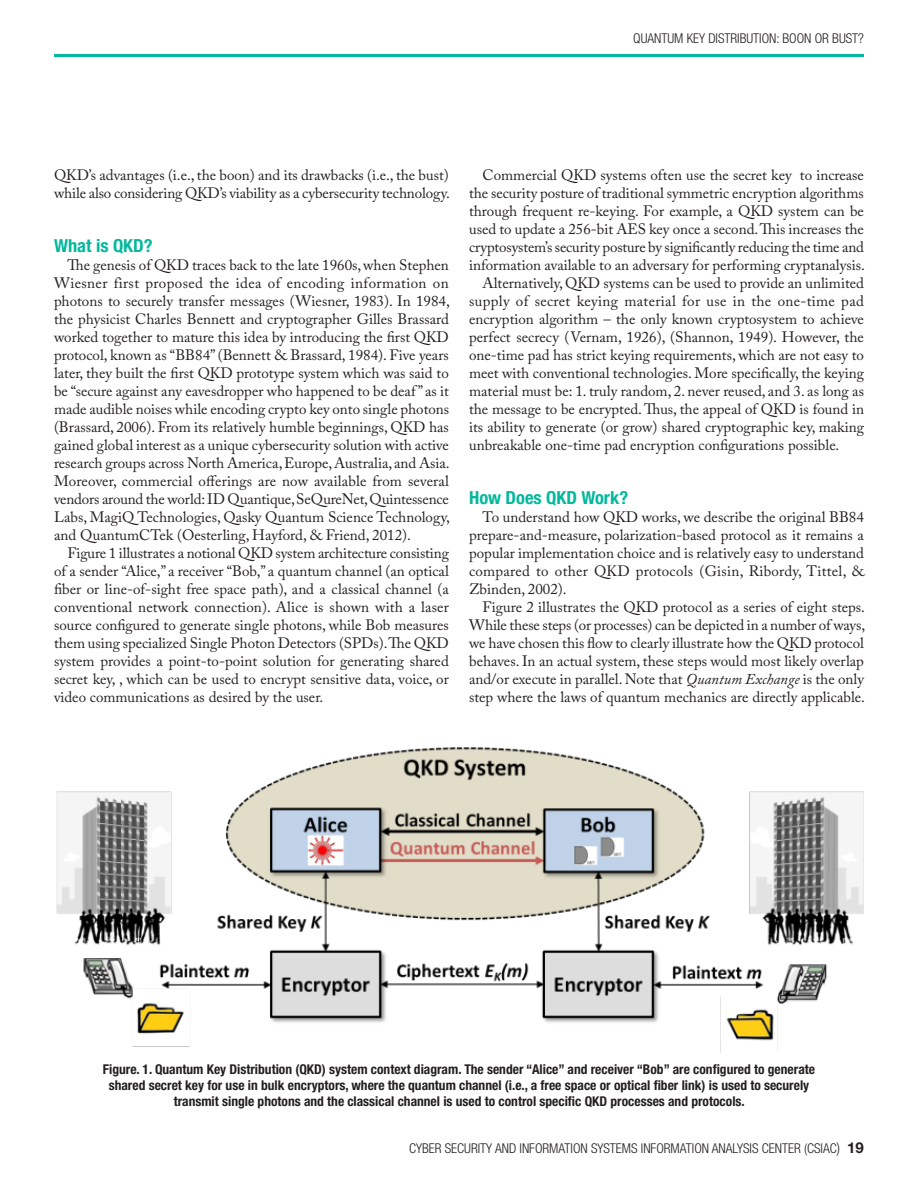
<style>
.page{position:relative;width:918px;height:1188px;background:#fff}
.page>*{position:absolute;margin:0;border:0;box-sizing:border-box;transform-origin:0 0}
.Subtitles{font:700 condensed 18px "Helvetica Neue LT Std";color:#03b89d}
.Body_Text_NEXT{font:15px/18px "Adobe Caslon Pro";color:#231f20;text-align:justify}
.t1{font:700 condensed 13.5px/16.2px "Helvetica Neue LT Std";color:#231f20;text-align:center}
.t2{font:300 condensed 13.5px "Helvetica Neue LT Std";color:#231f20}
.s1{font-style:italic}
.s2{font-size:15px}
.s3{font-weight:700;font-stretch:normal;font-size:15px}
</style>
<div class="page">
<hr style="left:54px;top:54px;width:810px;height:3px;background:#03b89d">
<img style="left:57px;top:747px;width:806px;height:305px">
<p class="t2" style="left:633px;top:31px;width:16px">QUANTUM</p>
<p class="t2" style="left:687px;top:31px;width:36px">KEY DISTRIBUTION</p>
<p class="t2" style="left:777px;top:31px;width:21px">: BOON</p>
<p class="t2" style="left:815px;top:31px;width:51px">OR BUST?</p>
<p class="Body_Text_NEXT" style="left:54px;top:166px;width:397px">QKD’s advantages (i.e., the boon) and its drawbacks (i.e., the bust) while also considering QKD’s viability as a cybersecurity technology.</p>
<p class="Subtitles" style="left:54px;top:235px;width:100px">What is QKD?</p>
<p class="Body_Text_NEXT" style="left:54px;top:256px;width:397px;text-indent:14px">The genesis of QKD traces back to the late 1960s, when Stephen Wiesner first proposed the idea of encoding information on photons to securely transfer messages (Wiesner, 1983). In 1984, the physicist Charles Bennett and cryptographer Gilles Brassard worked together to mature this idea by introducing the first QKD protocol, known as “BB84” (Bennett &amp; Brassard, 1984). Five years later, they built the first QKD prototype system which was said to be “secure against any eavesdropper who happened to be deaf ” as it made audible noises while encoding crypto key onto single photons (Brassard, 2006). From its relatively humble beginnings, QKD has gained global interest as a unique cybersecurity solution with active research groups across North America, Europe, Australia, and Asia.<br>Moreover, commercial offerings are now available from several vendors around the world: ID Quantique, SeQureNet, Quintessence Labs, MagiQ Technologies, Qasky Quantum Science Technology, and QuantumCTek (Oesterling, Hayford, &amp; Friend, 2012).</p>
<p class="Body_Text_NEXT" style="left:54px;top:544px;width:396px;text-indent:14px">Figure 1 illustrates a notional QKD system architecture consisting of a sender “Alice,” a receiver “Bob,” a quantum channel (an optical fiber or line-of-sight free space path), and a classical channel (a conventional network connection). Alice is shown with a laser source configured to generate single photons, while Bob measures them using specialized Single Photon Detectors (SPDs). The QKD system provides a point-to-point solution for generating shared secret key, , which can be used to encrypt sensitive data, voice, or video communications as desired by the user.</p>
<p class="Body_Text_NEXT" style="left:469px;top:166px;width:397px;text-indent:14px">Commercial QKD systems often use the secret key to increase the security posture of traditional symmetric encryption algorithms through frequent re-keying. For example, a QKD system can be used to update a 256-bit AES key once a second. This increases the cryptosystem’s security posture by significantly reducing the time and information available to an adversary for performing cryptanalysis.</p>
<p class="Body_Text_NEXT" style="left:469px;top:274px;width:396px;text-indent:14px">Alternatively, QKD systems can be used to provide an unlimited supply of secret keying material for use in the one-time pad encryption algorithm – the only known cryptosystem to achieve perfect secrecy (Vernam, 1926), (Shannon, 1949). However, the one-time pad has strict keying requirements, which are not easy to meet with conventional technologies. More specifically, the keying material must be: 1. truly random, 2. never reused, and 3. as long as the message to be encrypted. Thus, the appeal of QKD is found in its ability to generate (or grow) shared cryptographic key, making unbreakable one-time pad encryption configurations possible.</p>
<p class="Subtitles" style="left:469px;top:487px;width:161px">How Does QKD Work?</p>
<p class="Body_Text_NEXT" style="left:469px;top:508px;width:396px;text-indent:14px">To understand how QKD works, we describe the original BB84 prepare-and-measure, polarization-based protocol as it remains a popular implementation choice and is relatively easy to understand compared to other QKD protocols (Gisin, Ribordy, Tittel, &amp; Zbinden, 2002).</p>
<p class="Body_Text_NEXT" style="left:469px;top:598px;width:398px;text-indent:14px">Figure 2 illustrates the QKD protocol as a series of eight steps.<br>While these steps (or processes) can be depicted in a number of ways, we have chosen this flow to clearly illustrate how the QKD protocol behaves. In an actual system, these steps would most likely overlap and/or execute in parallel. Note that <span class="s1">Quantum Exchange</span> is the only step where the laws of quantum mechanics are directly applicable.</p>
<p class="t1" style="left:103px;top:1061px;width:714px">Figure. 1. Quantum Key Distribution (QKD) system context diagram. The sender “Alice” and receiver “Bob” are configured to generate shared secret key for use in bulk encryptors, where the quantum channel (i.e., a free space or optical fiber link) is used to securely transmit single photons and the classical channel is used to control specific QKD processes and protocols.</p>
<p class="t2" style="left:409px;top:1140px;width:456px">CYBER SECURITY AND INFORMATION SYSTEMS INFORMATION ANALYSIS CENTER (CSIAC<span class="s2">)</span> <span class="s3">19</span></p>
</div>
